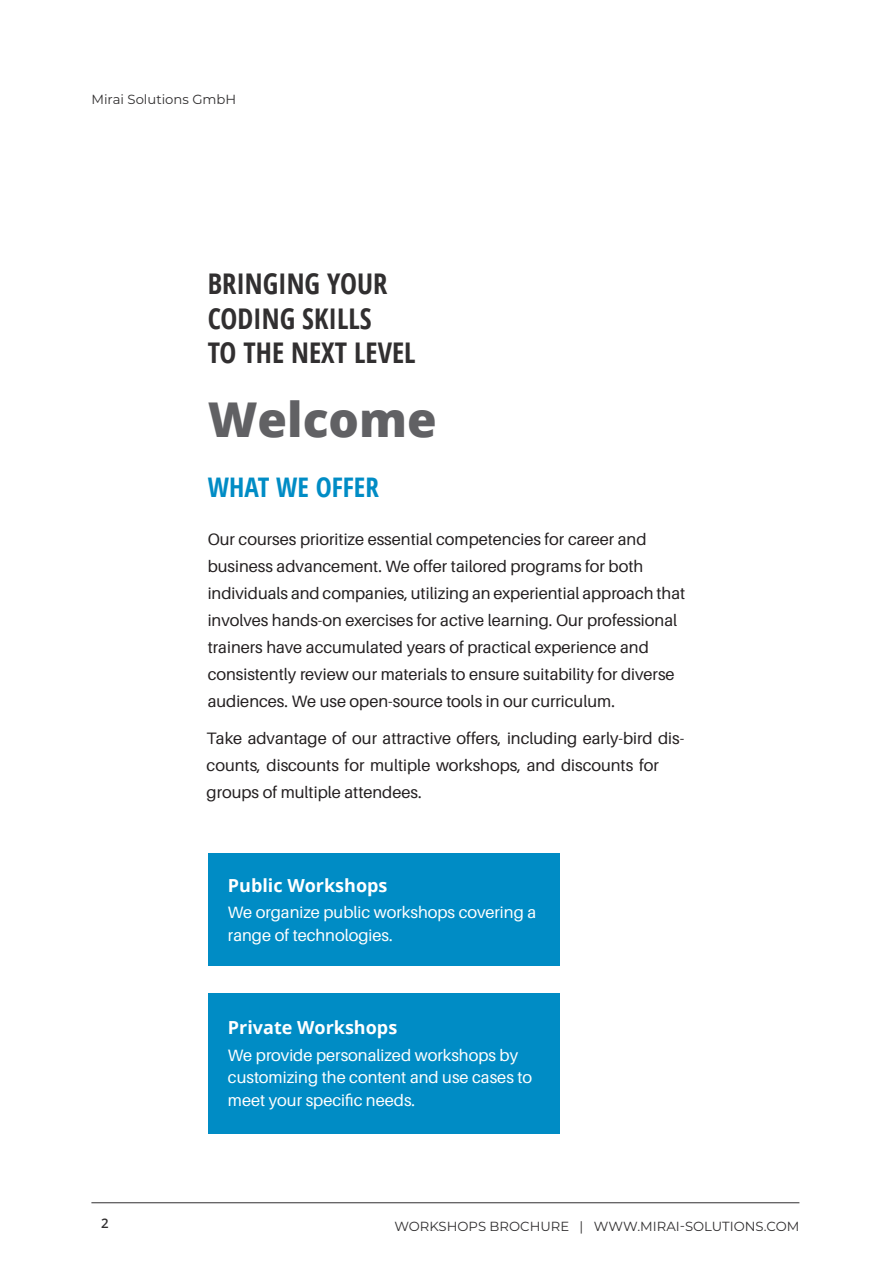
<style>
.page{position:relative;width:893px;height:1263px;background:#fff}
.page>*{position:absolute;margin:0;border:0;box-sizing:border-box;transform-origin:0 0}
.t1{font:800 48px "Open Sans";color:#616164}
.t2{font:700 condensed 28.5px "Open Sans";color:#312f30}
.t3{font:700 condensed 27px "Open Sans";color:#008cc5}
.t4{font:700 18px "Open Sans";color:#fff}
.t5{font:16.5px/27px "Aileron";color:#231f20}
.t6{font:16.5px/22.5px "Aileron";color:#fff}
.t7{font:13.2px "Montserrat";color:#312f30}
.t8{font:600 13.2px "Open Sans";color:#312f30}
</style>
<div class="page">
<div style="left:208px;top:853px;width:352px;height:112px;background:#008cc5"></div>
<div style="left:208px;top:993px;width:352px;height:140px;background:#008cc5"></div>
<hr style="left:91px;top:1202px;width:708px;height:1px;background:#312f30">
<p class="t7" style="left:91px;top:90px;width:146px">Mirai Solutions GmbH</p>
<p class="t2" style="left:208px;top:264px;width:181px">BRINGING YOUR</p>
<p class="t2" style="left:208px;top:299px;width:166px">CODING SKILLS</p>
<p class="t2" style="left:208px;top:333px;width:209px">TO THE NEXT LEVEL</p>
<p class="t1" style="left:208px;top:383px;width:231px">Welcome</p>
<p class="t3" style="left:208px;top:468px;width:173px">WHAT WE OFFER</p>
<p class="t5" style="left:208px;top:526px;width:440px">Our courses prioritize essential competencies for career and</p>
<p class="t5" style="left:208px;top:553px;width:437px">business advancement. We offer tailored programs for both</p>
<p class="t5" style="left:208px;top:580px;width:479px">individuals and companies, utilizing an experiential approach that</p>
<p class="t5" style="left:208px;top:607px;width:471px">involves hands-on exercises for active learning. Our professional</p>
<p class="t5" style="left:208px;top:634px;width:443px">trainers have accumulated years of practical experience and</p>
<p class="t5" style="left:208px;top:661px;width:468px">consistently review our materials to ensure suitability for diverse</p>
<p class="t5" style="left:208px;top:688px;width:409px">audiences. We use open-source tools in our curriculum.</p>
<p class="t5" style="left:207px;top:725px;width:479px">Take advantage of our attractive offers, including early-bird dis&shy;counts, discounts for multiple workshops, and discounts for</p>
<p class="t5" style="left:207px;top:779px;width:217px">groups of multiple attendees.</p>
<p class="t4" style="left:228px;top:872px;width:161px">Public Workshops</p>
<p class="t6" style="left:228px;top:901px;width:310px">We organize public workshops covering a range of technologies.</p>
<p class="t4" style="left:228px;top:1015px;width:171px">Private Workshops</p>
<p class="t8" style="left:101px;top:1214px;width:9px">2</p>
<p class="t6" style="left:228px;top:1044px;width:306px">We provide personalized workshops by customizing the content and use cases to meet your specific needs.</p>
<p class="t7" style="left:394px;top:1217px;width:406px">WORKSHOPS BROCHURE | WWW.MIRAI-SOLUTIONS.COM</p>
</div>
